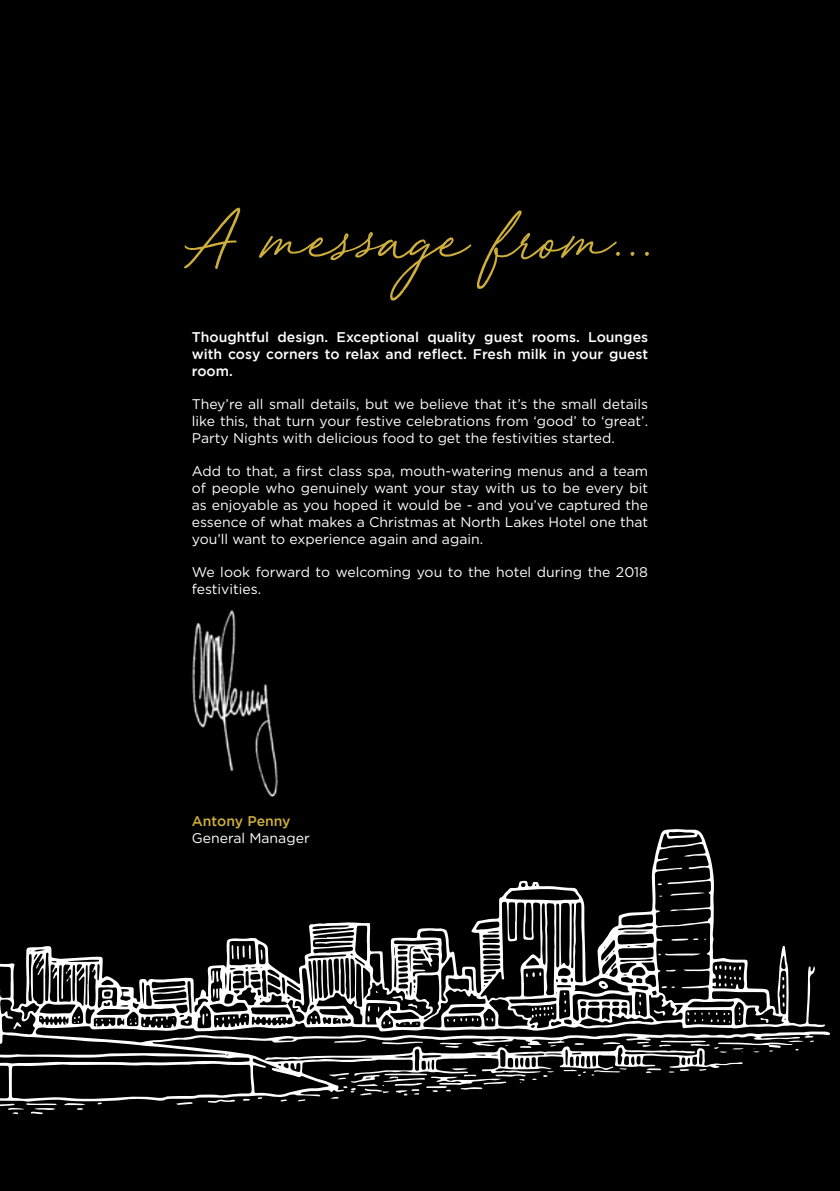
<style>
.page{position:relative;width:840px;height:1191px;background:#fff}
.page>*{position:absolute;margin:0;border:0;box-sizing:border-box;transform-origin:0 0}
.t1{font:62.6px "Red Vevet";color:#cfaf3b}
.t2{font:14px/16.8px "Gotham HTF";color:#fff;text-align:justify}
.t3{font:500 14px/16.8px "Gotham";color:#fff;text-align:justify}
.t4{font:500 14px "Gotham";color:#cfaf3b}
</style>
<div class="page">
<div style="left:0;top:0;width:839px;height:1191px;background:#000"></div>
<svg style="left:0;top:829px;width:829px;height:281px"></svg>
<svg style="left:382px;top:1041px;width:41px;height:3px"></svg>
<svg style="left:334px;top:1039px;width:33px;height:3px"></svg>
<svg style="left:208px;top:1099px;width:27px;height:4px"></svg>
<svg style="left:602px;top:1041px;width:18px;height:3px"></svg>
<svg style="left:176px;top:1102px;width:16px;height:2px"></svg>
<svg style="left:519px;top:1045px;width:12px;height:2px"></svg>
<svg style="left:439px;top:1042px;width:23px;height:6px"></svg>
<svg style="left:573px;top:1042px;width:10px;height:3px"></svg>
<svg style="left:243px;top:1098px;width:7px;height:2px"></svg>
<svg style="left:636px;top:1041px;width:15px;height:6px"></svg>
<svg style="left:64px;top:1103px;width:22px;height:6px"></svg>
<svg style="left:298px;top:1099px;width:7px;height:2px"></svg>
<svg style="left:645px;top:1068px;width:15px;height:5px"></svg>
<svg style="left:0;top:1103px;width:57px;height:11px"></svg>
<svg style="left:280px;top:1099px;width:7px;height:2px"></svg>
<svg style="left:547px;top:1040px;width:17px;height:7px"></svg>
<svg style="left:543px;top:1071px;width:11px;height:6px"></svg>
<svg style="left:668px;top:1068px;width:20px;height:4px"></svg>
<svg style="left:563px;top:1069px;width:22px;height:7px"></svg>
<svg style="left:591px;top:1068px;width:35px;height:7px"></svg>
<svg style="left:328px;top:1068px;width:197px;height:30px"></svg>
<svg style="left:658px;top:1035px;width:155px;height:18px"></svg>
<svg style="left:669px;top:892px;width:35px;height:3px"></svg>
<svg style="left:665px;top:969px;width:11px;height:3px"></svg>
<svg style="left:661px;top:986px;width:13px;height:2px"></svg>
<svg style="left:657px;top:953px;width:43px;height:2px"></svg>
<svg style="left:671px;top:938px;width:34px;height:2px"></svg>
<svg style="left:13px;top:1021px;width:9px;height:8px"></svg>
<svg style="left:714px;top:965px;width:26px;height:21px"></svg>
<svg style="left:392px;top:995px;width:10px;height:5px"></svg>
<svg style="left:408px;top:1002px;width:9px;height:6px"></svg>
<svg style="left:686px;top:1012px;width:43px;height:10px"></svg>
<svg style="left:531px;top:1006px;width:22px;height:12px"></svg>
<svg style="left:525px;top:972px;width:16px;height:5px"></svg>
<svg style="left:231px;top:945px;width:19px;height:14px"></svg>
<svg style="left:653px;top:1010px;width:12px;height:5px"></svg>
<svg style="left:598px;top:980px;width:10px;height:9px"></svg>
<svg style="left:36px;top:962px;width:3px;height:6px"></svg>
<svg style="left:760px;top:1017px;width:8px;height:5px"></svg>
<svg style="left:367px;top:1006px;width:3px;height:16px"></svg>
<svg style="left:377px;top:1006px;width:2px;height:6px"></svg>
<svg style="left:446px;top:1018px;width:32px;height:4px"></svg>
<svg style="left:216px;top:1016px;width:19px;height:4px"></svg>
<svg style="left:65px;top:971px;width:5px;height:10px"></svg>
<svg style="left:156px;top:1018px;width:11px;height:8px"></svg>
<svg style="left:563px;top:992px;width:3px;height:11px"></svg>
<svg style="left:92px;top:968px;width:2px;height:10px"></svg>
<svg style="left:637px;top:994px;width:4px;height:21px"></svg>
<svg style="left:275px;top:1017px;width:7px;height:3px"></svg>
<svg style="left:781px;top:994px;width:3px;height:12px"></svg>
<svg style="left:781px;top:977px;width:3px;height:11px"></svg>
<svg style="left:216px;top:970px;width:3px;height:12px"></svg>
<svg style="left:212px;top:988px;width:6px;height:10px"></svg>
<svg style="left:202px;top:1013px;width:6px;height:11px"></svg>
<svg style="left:738px;top:1007px;width:2px;height:14px"></svg>
<svg style="left:486px;top:1017px;width:7px;height:4px"></svg>
<svg style="left:96px;top:1019px;width:7px;height:7px"></svg>
<svg style="left:74px;top:1016px;width:6px;height:7px"></svg>
<svg style="left:310px;top:1016px;width:7px;height:3px"></svg>
<svg style="left:130px;top:1018px;width:7px;height:6px"></svg>
<svg style="left:260px;top:949px;width:2px;height:10px"></svg>
<svg style="left:383px;top:1021px;width:7px;height:3px"></svg>
<svg style="left:184px;top:1020px;width:5px;height:4px"></svg>
<svg style="left:102px;top:989px;width:11px;height:9px"></svg>
<img style="left:192px;top:610px;width:86px;height:188px">
<h1 class="t1" style="left:192px;top:196px;width:465px">A message from...</h1>
<p class="t3" style="left:192px;top:328px;width:457px">Thoughtful design. Exceptional quality guest rooms. Lounges with cosy corners to relax and reflect. Fresh milk in your guest room.</p>
<p class="t2" style="left:192px;top:395px;width:457px">They’re all small details, but we believe that it’s the small details like this, that turn your festive celebrations from ‘good’ to ‘great’.<br>Party Nights with delicious food to get the festivities started.</p>
<p class="t2" style="left:192px;top:463px;width:457px">Add to that, a first class spa, mouth-watering menus and a team of people who genuinely want your stay with us to be every bit as enjoyable as you hoped it would be - and you’ve captured the essence of what makes a Christmas at North Lakes Hotel one that you’ll want to experience again and again.</p>
<p class="t2" style="left:192px;top:563px;width:457px">We look forward to welcoming you to the hotel during the 2018 festivities.</p>
<p class="t4" style="left:192px;top:813px;width:100px">Antony Penny</p>
<p class="t2" style="left:192px;top:829px;width:119px">General Manager</p>
</div>
